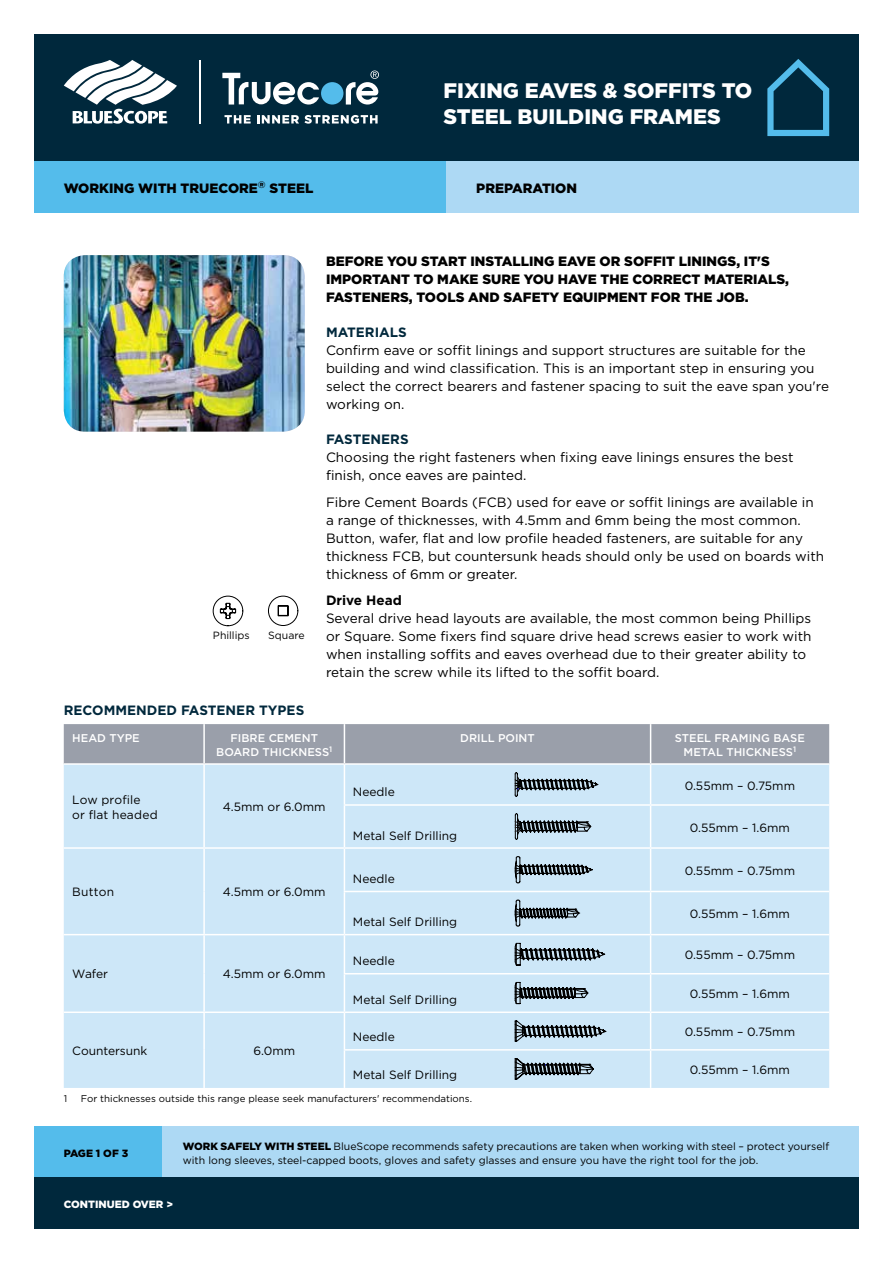
<style>
.page{position:relative;width:893px;height:1263px;background:#fff}
.page>*{position:absolute;margin:0;border:0;box-sizing:border-box;transform-origin:0 0}
.t1{font:900 21px/25.5px "Gotham";color:#fff}
.t2{font:13.5px/18px "Gotham";color:#000}
.t3{font:900 13.5px/18px "Gotham";color:#000}
.t4{font:700 13.5px "Gotham";color:#00283c}
.t5{font:700 13.5px "Gotham";color:#000}
.t6{font:12px "Gotham";color:#000}
.t7{font:12px/15px "Gotham";letter-spacing:.02em;color:#000}
.t8{font:500 11.25px/13.5px "Gotham";color:#fff;text-align:center}
.t9{font:10.5px/13.5px "Gotham";color:#000}
.t10{font:900 10.5px "Gotham";color:#fff}
.t11{font:900 10.5px "Gotham";letter-spacing:-.02em;color:#000}
.t12{font:9.75px "Gotham";color:#000}
.s1{font-weight:900}
</style>
<div class="page">
<div style="left:162px;top:1127px;width:697px;height:51px;background:#add9f4"></div>
<div style="left:34px;top:1127px;width:128px;height:51px;background:#54bceb"></div>
<div style="left:34px;top:1178px;width:825px;height:51px;background:#00283c"></div>
<div style="left:34px;top:34px;width:825px;height:128px;background:#00283c"></div>
<svg style="left:767px;top:59px;width:62px;height:77px"></svg>
<div style="left:34px;top:162px;width:412px;height:51px;background:#54bceb"></div>
<div style="left:446px;top:162px;width:413px;height:51px;background:#add9f4"></div>
<div style="left:64px;top:724px;width:765px;height:39px;background:#9a9faa"></div>
<div style="left:64px;top:765px;width:765px;height:323px;background:#cde7f8"></div>
<hr style="left:203px;top:724px;width:2px;height:39px;background:#fff">
<hr style="left:344px;top:724px;width:1px;height:39px;background:#fff">
<hr style="left:650px;top:724px;width:1px;height:39px;background:#fff">
<hr style="left:203px;top:765px;width:2px;height:40px;background:#fff">
<hr style="left:650px;top:765px;width:1px;height:39px;background:#fff">
<hr style="left:203px;top:805px;width:2px;height:42px;background:#fff">
<hr style="left:344px;top:804px;width:307px;height:2px;background:#fff">
<hr style="left:651px;top:804px;width:178px;height:2px;background:#fff">
<hr style="left:650px;top:806px;width:1px;height:41px;background:#fff">
<hr style="left:64px;top:847px;width:140px;height:2px;background:#fff">
<hr style="left:204px;top:847px;width:140px;height:2px;background:#fff">
<hr style="left:203px;top:849px;width:2px;height:42px;background:#fff">
<hr style="left:344px;top:847px;width:307px;height:2px;background:#fff">
<hr style="left:651px;top:847px;width:178px;height:2px;background:#fff">
<hr style="left:650px;top:849px;width:1px;height:42px;background:#fff">
<hr style="left:203px;top:891px;width:2px;height:43px;background:#fff">
<hr style="left:344px;top:891px;width:307px;height:1px;background:#fff">
<hr style="left:651px;top:891px;width:178px;height:1px;background:#fff">
<hr style="left:650px;top:892px;width:1px;height:42px;background:#fff">
<hr style="left:64px;top:934px;width:140px;height:1px;background:#fff">
<hr style="left:204px;top:934px;width:140px;height:1px;background:#fff">
<hr style="left:203px;top:935px;width:2px;height:39px;background:#fff">
<hr style="left:344px;top:934px;width:307px;height:1px;background:#fff">
<hr style="left:651px;top:934px;width:178px;height:1px;background:#fff">
<hr style="left:650px;top:935px;width:1px;height:38px;background:#fff">
<hr style="left:203px;top:974px;width:2px;height:37px;background:#fff">
<hr style="left:344px;top:973px;width:307px;height:1px;background:#fff">
<hr style="left:651px;top:973px;width:178px;height:1px;background:#fff">
<hr style="left:650px;top:974px;width:1px;height:37px;background:#fff">
<hr style="left:64px;top:1011px;width:140px;height:2px;background:#fff">
<hr style="left:204px;top:1011px;width:140px;height:2px;background:#fff">
<hr style="left:203px;top:1013px;width:2px;height:37px;background:#fff">
<hr style="left:344px;top:1011px;width:307px;height:2px;background:#fff">
<hr style="left:651px;top:1011px;width:178px;height:2px;background:#fff">
<hr style="left:650px;top:1013px;width:1px;height:36px;background:#fff">
<hr style="left:203px;top:1050px;width:2px;height:38px;background:#fff">
<hr style="left:650px;top:1050px;width:1px;height:38px;background:#fff">
<hr style="left:344px;top:765px;width:1px;height:39px;background:#fff">
<hr style="left:344px;top:806px;width:1px;height:41px;background:#fff">
<hr style="left:344px;top:849px;width:1px;height:42px;background:#fff">
<hr style="left:344px;top:892px;width:1px;height:42px;background:#fff">
<hr style="left:344px;top:935px;width:1px;height:38px;background:#fff">
<hr style="left:344px;top:974px;width:1px;height:37px;background:#fff">
<hr style="left:344px;top:1013px;width:1px;height:36px;background:#fff">
<hr style="left:344px;top:1050px;width:1px;height:38px;background:#fff">
<hr style="left:344px;top:1049px;width:307px;height:1px;background:#fff">
<hr style="left:651px;top:1049px;width:178px;height:1px;background:#fff">
<svg style="left:515px;top:772px;width:83px;height:25px;background:#90a2ae"></svg>
<svg style="left:515px;top:813px;width:76px;height:27px;background:#8d9fab"></svg>
<svg style="left:515px;top:856px;width:78px;height:27px;background:#94a7b3"></svg>
<svg style="left:515px;top:900px;width:65px;height:26px;background:#8d9fab"></svg>
<svg style="left:515px;top:941px;width:90px;height:24px;background:#8b9ca8"></svg>
<svg style="left:515px;top:980px;width:73px;height:24px;background:#83939e"></svg>
<svg style="left:515px;top:1020px;width:91px;height:21px;background:#83949f"></svg>
<svg style="left:515px;top:1058px;width:79px;height:22px;background:#7c8c97"></svg>
<svg style="left:213px;top:596px;width:30px;height:30px"></svg>
<svg style="left:268px;top:596px;width:30px;height:30px"></svg>
<img style="left:64px;top:255px;width:241px;height:177px">
<hr style="left:199px;top:60px;width:1px;height:64px;background:#fff">
<svg style="left:64px;top:60px;width:113px;height:64px"></svg>
<div style="left:321px;top:82px;width:22px;height:23px;background:#54bceb;border-radius:50%"></div>
<svg style="left:346px;top:71px;width:33px;height:34px"></svg>
<svg style="left:222px;top:73px;width:97px;height:32px"></svg>
<svg style="left:225px;top:115px;width:26px;height:8px"></svg>
<svg style="left:257px;top:115px;width:121px;height:9px"></svg>
<h1 class="t1" style="left:444px;top:77px;width:310px">FIXING EAVES &amp; SOFFITS TO<br>STEEL BUILDING FRAMES</h1>
<p class="t3" style="left:64px;top:179px;width:251px">WORKING WITH TRUECORE<sup>®</sup> STEEL</p>
<p class="t3" style="left:476px;top:179px;width:102px">PREPARATION</p>
<p class="t9" style="left:213px;top:628px;width:38px">Phillips</p>
<p class="t9" style="left:268px;top:628px;width:38px">Square</p>
<p class="t3" style="left:326px;top:252px;width:465px">BEFORE YOU START INSTALLING EAVE OR SOFFIT LININGS, IT'S<br>IMPORTANT TO MAKE SURE YOU HAVE THE CORRECT MATERIALS,<br>FASTENERS, TOOLS AND SAFETY EQUIPMENT FOR THE JOB.</p>
<p class="t4" style="left:326px;top:325px;width:82px">MATERIALS</p>
<p class="t2" style="left:326px;top:341px;width:504px">Confirm eave or soffit linings and support structures are suitable for the building and wind classification. This is an important step in ensuring you select the correct bearers and fastener spacing to suit the eave span you're working on.</p>
<p class="t4" style="left:326px;top:432px;width:84px">FASTENERS</p>
<p class="t2" style="left:326px;top:448px;width:469px">Choosing the right fasteners when fixing eave linings ensures the best finish, once eaves are painted.</p>
<p class="t2" style="left:326px;top:493px;width:500px">Fibre Cement Boards (FCB) used for eave or soffit linings are available in a range of thicknesses, with 4.5mm and 6mm being the most common.<br>Button, wafer, flat and low profile headed fasteners, are suitable for any thickness FCB, but countersunk heads should only be used on boards with thickness of 6mm or greater.</p>
<p class="t5" style="left:326px;top:593px;width:77px">Drive Head</p>
<p class="t2" style="left:326px;top:609px;width:487px">Several drive head layouts are available, the most common being Phillips or Square. Some fixers find square drive head screws easier to work with when installing soffits and eaves overhead due to their greater ability to retain the screw while its lifted to the soffit board.</p>
<p class="t4" style="left:64px;top:702px;width:242px">RECOMMENDED FASTENER TYPES</p>
<p class="t8" style="left:72px;top:731px;width:69px">HEAD TYPE</p>
<p class="t8" style="left:216px;top:731px;width:118px">FIBRE CEMENT<br>BOARD THICKNESS<sup>1</sup></p>
<p class="t8" style="left:460px;top:731px;width:76px">DRILL POINT</p>
<p class="t8" style="left:675px;top:731px;width:132px">STEEL FRAMING BASE<br>METAL THICKNESS<sup>1</sup></p>
<p class="t7" style="left:72px;top:791px;width:87px">Low profile<br>or flat headed</p>
<p class="t6" style="left:223px;top:800px;width:104px">4.5mm or 6.0mm</p>
<p class="t6" style="left:685px;top:779px;width:112px">0.55mm – 0.75mm</p>
<p class="t6" style="left:353px;top:786px;width:43px">Needle</p>
<p class="t6" style="left:353px;top:829px;width:106px">Metal Self Drilling</p>
<p class="t6" style="left:72px;top:885px;width:43px">Button</p>
<p class="t6" style="left:223px;top:885px;width:104px">4.5mm or 6.0mm</p>
<p class="t6" style="left:72px;top:967px;width:37px">Wafer</p>
<p class="t6" style="left:223px;top:967px;width:104px">4.5mm or 6.0mm</p>
<p class="t6" style="left:72px;top:1044px;width:77px">Countersunk</p>
<p class="t6" style="left:253px;top:1044px;width:43px">6.0mm</p>
<p class="t6" style="left:353px;top:872px;width:43px">Needle</p>
<p class="t6" style="left:353px;top:915px;width:106px">Metal Self Drilling</p>
<p class="t6" style="left:353px;top:954px;width:43px">Needle</p>
<p class="t6" style="left:353px;top:993px;width:106px">Metal Self Drilling</p>
<p class="t6" style="left:353px;top:1030px;width:43px">Needle</p>
<p class="t6" style="left:353px;top:1068px;width:106px">Metal Self Drilling</p>
<p class="t12" style="left:64px;top:1093px;width:5px">1</p>
<p class="t12" style="left:81px;top:1093px;width:393px">For thicknesses outside this range please seek manufacturers' recommendations.</p>
<p class="t6" style="left:690px;top:821px;width:102px">0.55mm – 1.6mm</p>
<p class="t6" style="left:685px;top:864px;width:112px">0.55mm – 0.75mm</p>
<p class="t6" style="left:690px;top:907px;width:102px">0.55mm – 1.6mm</p>
<p class="t6" style="left:685px;top:948px;width:112px">0.55mm – 0.75mm</p>
<p class="t6" style="left:690px;top:987px;width:102px">0.55mm – 1.6mm</p>
<p class="t6" style="left:685px;top:1025px;width:112px">0.55mm – 0.75mm</p>
<p class="t6" style="left:690px;top:1063px;width:102px">0.55mm – 1.6mm</p>
<p class="t11" style="left:64px;top:1147px;width:66px">PAGE 1 OF 3</p>
<p class="t9" style="left:183px;top:1139px;width:648px"><span class="s1">WORK SAFELY WITH STEEL</span> BlueScope recommends safety precautions are taken when working with steel – protect yourself with long sleeves, steel-capped boots, gloves and safety glasses and ensure you have the right tool for the job.</p>
<p class="t10" style="left:64px;top:1198px;width:111px">CONTINUED OVER &gt;</p>
</div>
